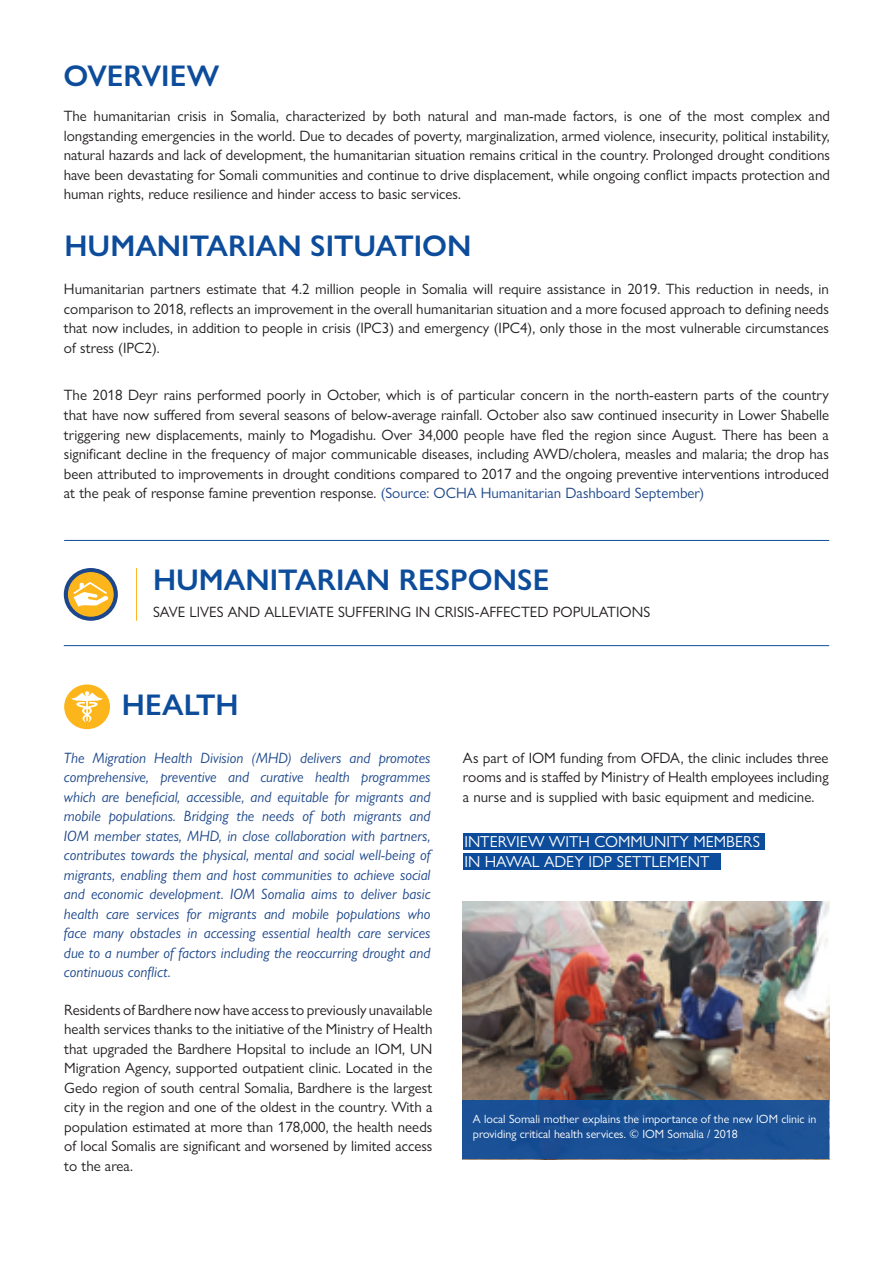
<style>
.page{position:relative;width:893px;height:1263px;background:#fff}
.page>*{position:absolute;margin:0;border:0;box-sizing:border-box;transform-origin:0 0}
.Main_Title_-_Officia{font:600 30px "Gill Sans Nova";color:#0d4c9b}
.First-Level_Heading{font:15.9px/20.7px "Gill Sans Nova";color:#fff}
.body_text{font:15px/19.5px "Gill Sans Nova";color:#231f20;text-align:justify}
.body_text-2{font:italic 15px/19.5px "Gill Sans Nova";color:#1c478b;text-align:justify}
.First-Level_Heading-2{font:15px "Gill Sans Nova";color:#231f20}
.captions{font:12px/15px "Gill Sans Nova";color:#fff}
.s1{color:#1c478b}
</style>
<div class="page">
<svg style="left:64px;top:568px;width:54px;height:53px"></svg>
<div style="left:68px;top:572px;width:46px;height:45px;background:#fcb61c;border-radius:50%"></div>
<svg style="left:73px;top:582px;width:36px;height:25px"></svg>
<hr style="left:136px;top:568px;width:1px;height:53px;background:#fcb61c">
<hr style="left:64px;top:540px;width:765px;height:1px;background:#0d4c9b">
<hr style="left:64px;top:645px;width:765px;height:1px;background:#0d4c9b">
<div style="left:64px;top:684px;width:46px;height:45px;background:#fcb61c;border-radius:50%"></div>
<svg style="left:71px;top:691px;width:32px;height:31px"></svg>
<img style="left:462px;top:901px;width:367px;height:199px">
<div style="left:462px;top:1100px;width:367px;height:59px;background:#1a5095"></div>
<div style="left:463px;top:833px;width:302px;height:17px;background:#0d4c9b"></div>
<div style="left:463px;top:853px;width:258px;height:17px;background:#0d4c9b"></div>
<p class="Main_Title_-_Officia" style="left:63px;top:57px;width:157px">OVERVIEW</p>
<p class="body_text" style="left:64px;top:106px;width:768px">The humanitarian crisis in Somalia, characterized by both natural and man-made factors, is one of the most complex and longstanding emergencies in the world. Due to decades of poverty, marginalization, armed violence, insecurity, political instability, natural hazards and lack of development, the humanitarian situation remains critical in the country. Prolonged drought conditions have been devastating for Somali communities and continue to drive displacement, while ongoing conflict impacts protection and human rights, reduce resilience and hinder access to basic services.</p>
<p class="Main_Title_-_Officia" style="left:65px;top:228px;width:409px">HUMANITARIAN SITUATION</p>
<p class="body_text" style="left:64px;top:279px;width:766px">Humanitarian partners estimate that 4.2 million people in Somalia will require assistance in 2019. This reduction in needs, in comparison to 2018, reflects an improvement in the overall humanitarian situation and a more focused approach to defining needs that now includes, in addition to people in crisis (IPC3) and emergency (IPC4), only those in the most vulnerable circumstances of stress (IPC2).</p>
<p class="body_text" style="left:64px;top:385px;width:767px">The 2018 Deyr rains performed poorly in October, which is of particular concern in the north-eastern parts of the country that have now suffered from several seasons of below-average rainfall. October also saw continued insecurity in Lower Shabelle triggering new displacements, mainly to Mogadishu. Over 34,000 people have fled the region since August. There has been a significant decline in the frequency of major communicable diseases, including AWD/cholera, measles and malaria; the drop has been attributed to improvements in drought conditions compared to 2017 and the ongoing preventive interventions introduced at the peak of response famine prevention response. <span class="s1">(Source: OCHA Humanitarian Dashboard September)</span></p>
<p class="Main_Title_-_Officia" style="left:153px;top:561px;width:398px">HUMANITARIAN RESPONSE</p>
<p class="First-Level_Heading-2" style="left:153px;top:603px;width:499px">SAVE LIVES AND ALLEVIATE SUFFERING IN CRISIS-AFFECTED POPULATIONS</p>
<p class="Main_Title_-_Officia" style="left:122px;top:686px;width:118px">HEALTH</p>
<p class="body_text-2" style="left:64px;top:747px;width:368px">The Migration Health Division (MHD) delivers and promotes comprehensive, preventive and curative health programmes which are beneficial, accessible, and equitable for migrants and mobile populations. Bridging the needs of both migrants and IOM member states, MHD, in close collaboration with partners, contributes towards the physical, mental and social well-being of migrants, enabling them and host communities to achieve social and economic development. IOM Somalia aims to deliver basic health care services for migrants and mobile populations who face many obstacles in accessing essential health care services due to a number of factors including the reoccurring drought and continuous conflict.</p>
<p class="body_text" style="left:64px;top:999px;width:370px">Residents of Bardhere now have access to previously unavailable health services thanks to the initiative of the Ministry of Health that upgraded the Bardhere Hopsital to include an IOM, UN Migration Agency, supported outpatient clinic. Located in the Gedo region of south central Somalia, Bardhere is the largest city in the region and one of the oldest in the country. With a population estimated at more than 178,000, the health needs of local Somalis are significant and worsened by limited access to the area.</p>
<p class="body_text" style="left:463px;top:747px;width:367px">As part of IOM funding from OFDA, the clinic includes three rooms and is staffed by Ministry of Health employees including a nurse and is supplied with basic equipment and medicine.</p>
<p class="First-Level_Heading" style="left:464px;top:831px;width:297px">INTERVIEW WITH COMMUNITY MEMBERS<br>IN HAWAL ADEY IDP SETTLEMENT</p>
<p class="captions" style="left:473px;top:1111px;width:345px">A local Somali mother explains the importance of the new IOM clinic in providing critical health services. © IOM Somalia / 2018</p>
</div>
